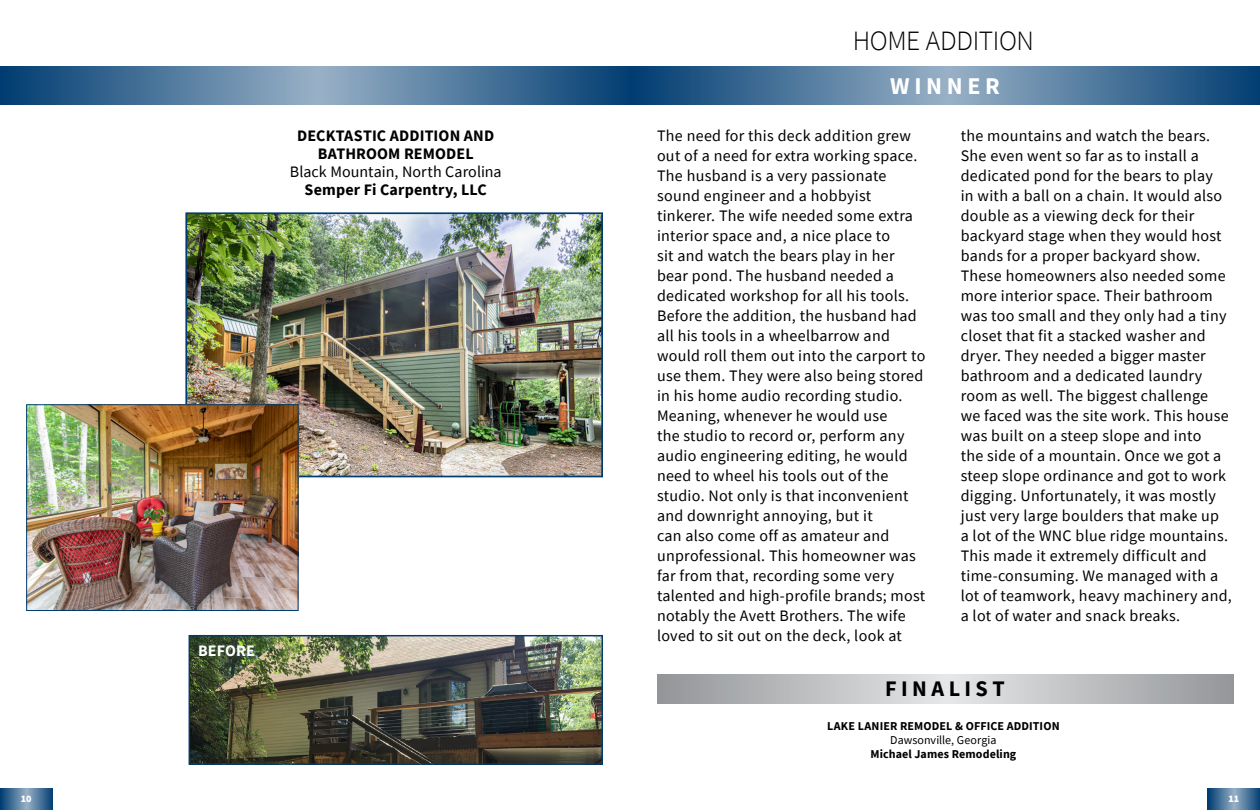
<style>
.page{position:relative;width:1260px;height:810px;background:#fff}
.page>*{position:absolute;margin:0;border:0;box-sizing:border-box;transform-origin:0 0}
.t1{font:300 28px "Source Sans Pro";letter-spacing:-.015em;color:#000}
.t2{font:700 24px "Source Sans Pro";letter-spacing:.195em;color:#fff}
.t3{font:700 22.2px "Source Sans Pro";letter-spacing:.195em;color:#000}
.t4{font:16px/20px "Source Sans Pro";letter-spacing:.02em;color:#000}
.t5{font:700 16px/18px "Source Sans Pro";letter-spacing:.01em;color:#000;text-align:center}
.t6{font:16px "Source Sans Pro";color:#000}
.t7{font:700 16px "Source Sans Pro";letter-spacing:.01em;color:#fff}
.t8{font:700 12px "Source Sans Pro";letter-spacing:.01em;color:#000}
.t9{font:12px "Source Sans Pro";letter-spacing:.005em;color:#000}
.t10{font:900 10px "Source Sans Pro";color:#fff}
</style>
<div class="page">
<svg style="left:630px;top:66px;width:630px;height:38px;background:#4c769b"></svg>
<svg style="left:0;top:66px;width:630px;height:38px;background:#4c769b"></svg>
<img style="left:188px;top:215px;width:412px;height:259px">
<div style="left:185px;top:212px;width:418px;height:265px;border:2px solid #003c71"></div>
<img style="left:28px;top:406px;width:269px;height:203px">
<div style="left:26px;top:404px;width:273px;height:207px;border:1px solid #003c71"></div>
<img style="left:191px;top:637px;width:410px;height:126px">
<div style="left:189px;top:635px;width:414px;height:130px;border:1px solid #003c71"></div>
<svg style="left:657px;top:674px;width:577px;height:29px;background:#bcbec0"></svg>
<svg style="left:1208px;top:788px;width:52px;height:22px"></svg>
<svg style="left:0;top:788px;width:52px;height:22px"></svg>
<h1 class="t1" style="left:853px;top:24px;width:183px">HOME ADDITION</h1>
<p class="t5" style="left:297px;top:126px;width:198px">DECKTASTIC ADDITION AND<br>BATHROOM REMODEL</p>
<p class="t6" style="left:290px;top:161px;width:213px">Black Mountain, North Carolina</p>
<p class="t5" style="left:305px;top:180px;width:184px">Semper Fi Carpentry, LLC</p>
<p class="t7" style="left:198px;top:640px;width:58px">BEFORE</p>
<h2 class="t2" style="left:890px;top:70px;width:112px">WINNER</h2>
<p class="t4" style="left:657px;top:125px;width:270px">The need for this deck addition grew out of a need for extra working space.<br>The husband is a very passionate sound engineer and a hobbyist tinkerer. The wife needed some extra interior space and, a nice place to<br>sit and watch the bears play in her bear pond. The husband needed a dedicated workshop for all his tools.<br>Before the addition, the husband had all his tools in a wheelbarrow and would roll them out into the carport to use them. They were also being stored in his home audio recording studio.<br>Meaning, whenever he would use<br>the studio to record or, perform any audio engineering editing, he would need to wheel his tools out of the studio. Not only is that inconvenient and downright annoying, but it<br>can also come off as amateur and unprofessional. This homeowner was far from that, recording some very talented and high-profile brands; most notably the Avett Brothers. The wife loved to sit out on the deck, look at</p>
<p class="t4" style="left:961px;top:125px;width:273px">the mountains and watch the bears.<br>She even went so far as to install a dedicated pond for the bears to play<br>in with a ball on a chain. It would also double as a viewing deck for their backyard stage when they would host bands for a proper backyard show.<br>These homeowners also needed some more interior space. Their bathroom was too small and they only had a tiny closet that fit a stacked washer and dryer. They needed a bigger master bathroom and a dedicated laundry room as well. The biggest challenge<br>we faced was the site work. This house was built on a steep slope and into<br>the side of a mountain. Once we got a steep slope ordinance and got to work digging. Unfortunately, it was mostly just very large boulders that make up<br>a lot of the WNC blue ridge mountains.<br>This made it extremely difficult and time-consuming. We managed with a lot of teamwork, heavy machinery and, a lot of water and snack breaks.</p>
<h3 class="t3" style="left:885px;top:674px;width:121px">FINALIST</h3>
<p class="t8" style="left:827px;top:718px;width:234px">LAKE LANIER REMODEL &amp; OFFICE ADDITION</p>
<p class="t9" style="left:890px;top:732px;width:108px">Dawsonville, Georgia</p>
<p class="t8" style="left:871px;top:746px;width:147px">Michael James Remodeling</p>
<p class="t10" style="left:21px;top:791px;width:12px">10</p>
<p class="t10" style="left:1228px;top:791px;width:12px">11</p>
</div>
